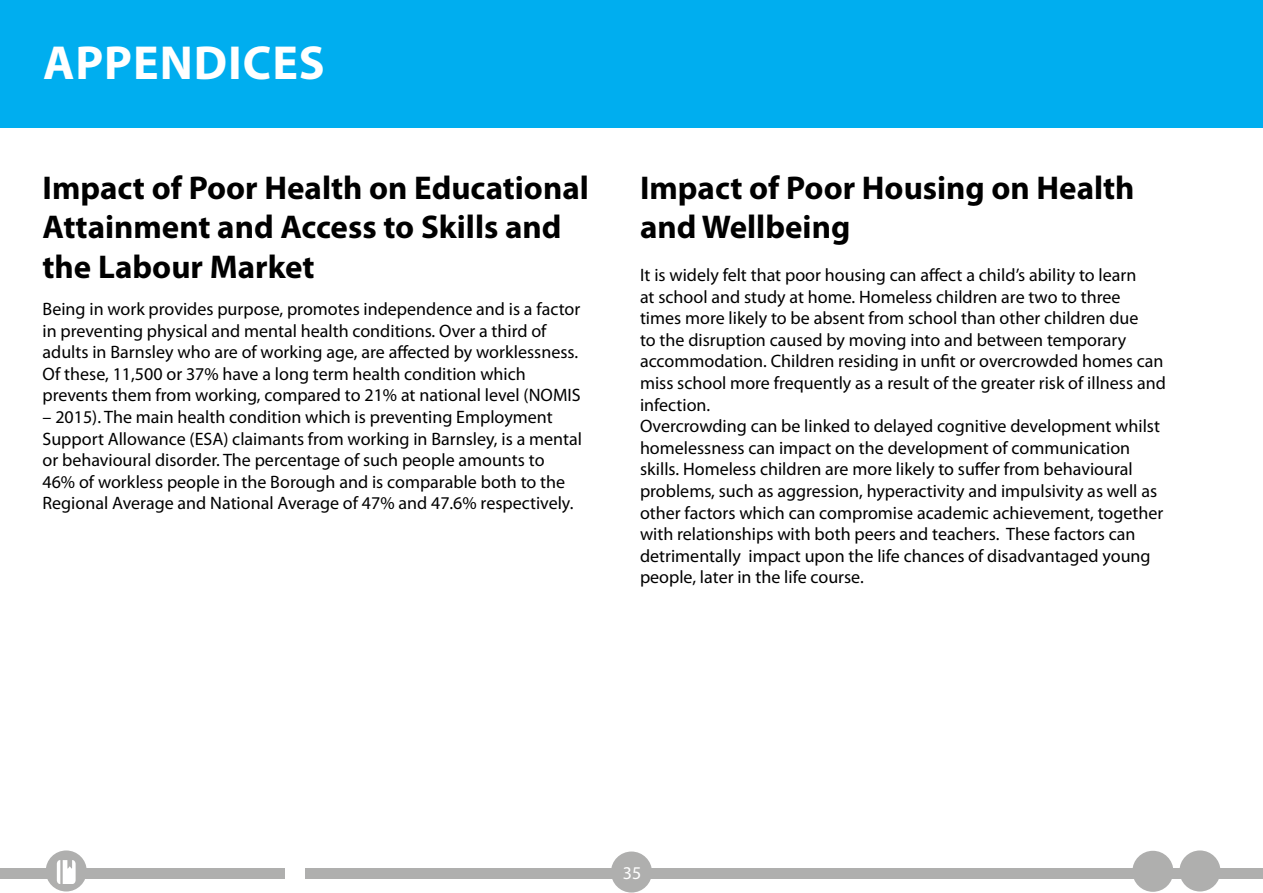
<style>
.page{position:relative;width:1263px;height:893px;background:#fff}
.page>*{position:absolute;margin:0;border:0;box-sizing:border-box;transform-origin:0 0}
.t1{font:700 48px "Myriad Pro";letter-spacing:.02em;color:#fff}
.t2{font:700 33px/39.6px "Myriad Pro";color:#000}
.t3{font:18px/21.6px "Myriad Pro";color:#000}
.t4{font:18px "Myriad Pro";color:#fff}
</style>
<div class="page">
<div style="left:306px;top:868px;width:957px;height:10px;background:#afafae"></div>
<div style="left:0;top:868px;width:285px;height:10px;background:#afafae"></div>
<div style="left:46px;top:850px;width:41px;height:41px;background:#afafae;border-radius:50%"></div>
<div style="left:611px;top:851px;width:41px;height:41px;background:#afafae;border-radius:50%"></div>
<div style="left:1179px;top:850px;width:41px;height:41px;background:#afafae;border-radius:50%"></div>
<div style="left:1132px;top:851px;width:41px;height:41px;background:#afafae;border-radius:50%"></div>
<svg style="left:57px;top:860px;width:19px;height:24px"></svg>
<div style="left:0;top:0;width:1263px;height:128px;background:#00aeef"></div>
<h1 class="t1" style="left:43px;top:31px;width:283px">APPENDICES</h1>
<h2 class="t2" style="left:43px;top:167px;width:548px">Impact of Poor Health on Educational<br>Attainment and Access to Skills and the Labour Market</h2>
<h2 class="t2" style="left:640px;top:167px;width:496px">Impact of Poor Housing on Health and Wellbeing</h2>
<p class="t3" style="left:43px;top:298px;width:540px">Being in work provides purpose, promotes independence and is a factor in preventing physical and mental health conditions. Over a third of adults in Barnsley who are of working age, are affected by worklessness.<br>Of these, 11,500 or 37% have a long term health condition which prevents them from working, compared to 21% at national level (NOMIS</p>
<p class="t3" style="left:43px;top:406px;width:541px">– 2015). The main health condition which is preventing Employment Support Allowance (ESA) claimants from working in Barnsley, is a mental or behavioural disorder. The percentage of such people amounts to<br>46% of workless people in the Borough and is comparable both to the Regional Average and National Average of 47% and 47.6% respectively.</p>
<p class="t3" style="left:640px;top:264px;width:527px">It is widely felt that poor housing can affect a child’s ability to learn<br>at school and study at home. Homeless children are two to three times more likely to be absent from school than other children due<br>to the disruption caused by moving into and between temporary accommodation. Children residing in unfit or overcrowded homes can miss school more frequently as a result of the greater risk of illness and infection.<br>Overcrowding can be linked to delayed cognitive development whilst homelessness can impact on the development of communication skills. Homeless children are more likely to suffer from behavioural problems, such as aggression, hyperactivity and impulsivity as well as other factors which can compromise academic achievement, together with relationships with both peers and teachers. These factors can detrimentally impact upon the life chances of disadvantaged young people, later in the life course.</p>
<p class="t4" style="left:623px;top:861px;width:20px">35</p>
</div>
